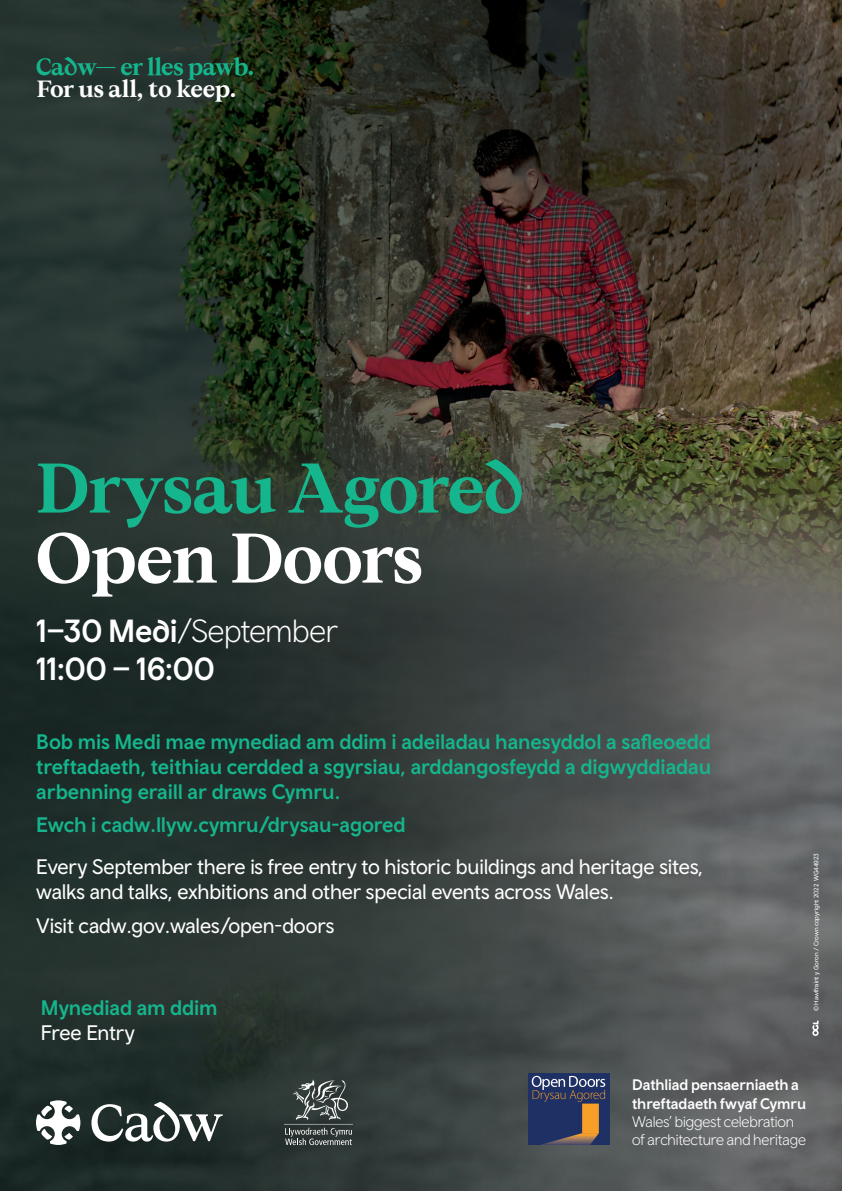
<style>
.page{position:relative;width:842px;height:1191px;background:#fff}
.page>*{position:absolute;margin:0;border:0;box-sizing:border-box;transform-origin:0 0}
.t1{font:700 70px "Cymru Serif";letter-spacing:-.02em;color:#15b68d}
.t2{font:700 70px "Wales Serif";letter-spacing:-.015em;color:#fff}
.t3{font:300 32px "Wales Sans Body";letter-spacing:-.01em;color:#fff}
.t4{font:500 32px "Cymru Sans Headline";color:#fff}
.t5{font:700 23.5px "Cymru Serif";letter-spacing:-.03em;color:#15b68d}
.t6{font:700 23.5px "Wales Serif";letter-spacing:-.015em;color:#fff}
.t7{font:500 21px/25px "Cymru Sans Body";letter-spacing:-.005em;color:#15b68d;text-align:justify}
.t8{font:21px/25px "Wales Sans Body";letter-spacing:-.01em;color:#fff}
.t9{font:300 15.3px/18.4px "Wales Sans Body";letter-spacing:-.005em;color:#fff}
.t10{font:500 15.3px/18.4px "Cymru Sans Body";letter-spacing:-.005em;color:#fff}
.t11{font:6.5px "Wales Sans Body";letter-spacing:-.01em;color:#fff}
.s1{font-family:"Cymru Sans Headline";font-weight:500}
</style>
<div class="page">
<img style="left:0;top:0;width:842px;height:1191px">
<svg style="left:36px;top:1100px;width:44px;height:45px"></svg>
<svg style="left:91px;top:1102px;width:132px;height:39px"></svg>
<svg style="left:293px;top:1079px;width:55px;height:41px"></svg>
<svg style="left:285px;top:1127px;width:67px;height:18px"></svg>
<hr style="left:284px;top:1124px;width:69px;height:1px;background:#fff">
<svg style="left:812px;top:1020px;width:7px;height:16px"></svg>
<div style="left:528px;top:1073px;width:81px;height:72px;background:#1f3164"></div>
<svg style="left:532px;top:1075px;width:73px;height:70px"></svg>
<svg style="left:761px;top:1097px;width:16px;height:14px"></svg>
<svg style="left:273px;top:784px;width:22px;height:19px"></svg>
<p class="t5" style="left:36px;top:53px;width:220px">Cadw— er lles pawb.</p>
<p class="t6" style="left:37px;top:75px;width:202px">For us all, to keep.</p>
<h1 class="t1" style="left:36px;top:445px;width:489px">Drysau Agored</h1>
<h1 class="t2" style="left:36px;top:515px;width:388px">Open Doors</h1>
<h2 class="t3" style="left:36px;top:611px;width:304px"><span class="s1">1–30 Medi</span>/September</h2>
<h2 class="t4" style="left:36px;top:649px;width:180px">11:00 – 16:00</h2>
<p class="t7" style="left:36px;top:728px;width:676px">Bob mis Medi mae mynediad am ddim i adeiladau hanesyddol a safleoedd treftadaeth, teithiau cerdded a sgyrsiau, arddangosfeydd a digwyddiadau arbenning eraill ar draws</p>
<p class="t7" style="left:36px;top:774px;width:371px;line-height:33.5px;text-indent:259px">mru.<br>Ewch i cadw.llyw.cymru/drysau-agored</p>
<p class="t8" style="left:36px;top:854px;width:668px">Every September there is free entry to historic buildings and heritage sites, walks and talks, exhbitions and other special events across Wales.</p>
<p class="t8" style="left:36px;top:912px;width:300px">Visit cadw.gov.wales/open-doors</p>
<p class="t7" style="left:41px;top:994px;width:178px">Mynediad am ddim</p>
<p class="t8" style="left:41px;top:1019px;width:96px">Free Entry</p>
<p class="t11" style="left:812px;top:1011px;width:159px;rotate:-90deg">© Hawlfraint y Goron / Crown copyright 2022 WG44923</p>
<p class="t10" style="left:632px;top:1075px;width:168px">Dathliad pensaerniaeth a threftadaeth fwyaf</p>
<p class="t10" style="left:777px;top:1093px;width:30px">mru</p>
<p class="t9" style="left:632px;top:1112px;width:175px">Wales’ biggest celebration of architecture and heritage</p>
</div>
